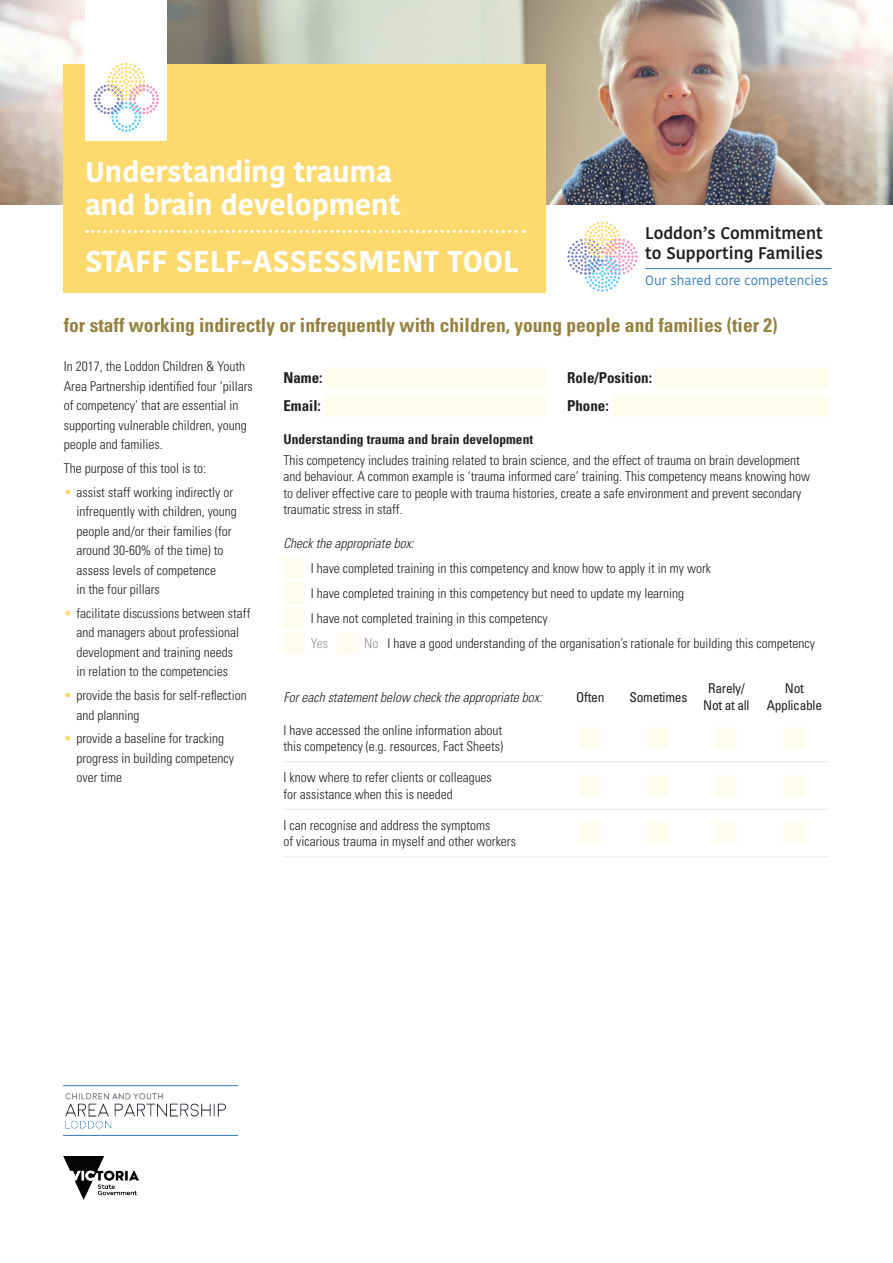
<style>
.page{position:relative;width:893px;height:1263px;background:#fff}
.page>*{position:absolute;margin:0;border:0;box-sizing:border-box;transform-origin:0 0}
.t1{font:700 30px "Kohinoor Bangla";color:#fff}
.t2{font:700 28.5px/33px "Kohinoor Bangla";color:#fff}
.t3{font:700 condensed 19.5px "Univers LT Std";color:#94803f}
.t4{font:600 16.8px/20.2px "Kohinoor Bangla";color:#201d1e}
.t5{font:700 condensed 15px "Univers LT Std";color:#231f20}
.t6{font:300 condensed 13.5px/19.5px "Univers LT Std";color:#231f20}
.t7{font:italic 300 condensed 13.5px "Univers LT Std";color:#231f20}
.t8{font:condensed 13.5px/16.5px "Univers LT Std";letter-spacing:-.02em;color:#231f20;text-align:center}
.t9{font:700 condensed 13.5px "Univers LT Std";color:#231f20}
.t10{font:300 condensed 13.5px "Univers LT Std";color:#939598}
.t11{font:13.35px "Kohinoor Bangla";color:#3779bd}
.s1{color:#fed96e}
.s2{color:#939598}
</style>
<div class="page">
<img style="left:480px;top:0;width:413px;height:205px">
<img style="left:167px;top:0;width:313px;height:64px">
<img style="left:0;top:0;width:85px;height:205px">
<div style="left:326px;top:367px;width:220px;height:22px;background:#fefbef"></div>
<div style="left:655px;top:367px;width:174px;height:22px;background:#fefbef"></div>
<div style="left:324px;top:395px;width:222px;height:22px;background:#fefbef"></div>
<div style="left:612px;top:395px;width:217px;height:22px;background:#fefbef"></div>
<div style="left:283px;top:558px;width:22px;height:21px;background:#fefbef"></div>
<div style="left:283px;top:583px;width:22px;height:21px;background:#fefbef"></div>
<div style="left:283px;top:608px;width:22px;height:21px;background:#fefbef"></div>
<div style="left:283px;top:633px;width:22px;height:21px;background:#fefbef"></div>
<div style="left:337px;top:633px;width:21px;height:21px;background:#fefbef"></div>
<hr style="left:283px;top:761px;width:273px;height:1px;background:#e6e7e9">
<hr style="left:556px;top:761px;width:68px;height:1px;background:#e6e7e9">
<hr style="left:624px;top:761px;width:68px;height:1px;background:#e6e7e9">
<hr style="left:692px;top:761px;width:68px;height:1px;background:#e6e7e9">
<hr style="left:760px;top:761px;width:68px;height:1px;background:#e6e7e9">
<hr style="left:283px;top:809px;width:273px;height:1px;background:#e6e7e9">
<hr style="left:556px;top:809px;width:68px;height:1px;background:#e6e7e9">
<hr style="left:624px;top:809px;width:68px;height:1px;background:#e6e7e9">
<hr style="left:692px;top:809px;width:68px;height:1px;background:#e6e7e9">
<hr style="left:760px;top:809px;width:68px;height:1px;background:#e6e7e9">
<hr style="left:283px;top:856px;width:273px;height:1px;background:#e6e7e9">
<hr style="left:556px;top:856px;width:68px;height:1px;background:#e6e7e9">
<hr style="left:624px;top:856px;width:68px;height:1px;background:#e6e7e9">
<hr style="left:692px;top:856px;width:68px;height:1px;background:#e6e7e9">
<hr style="left:760px;top:856px;width:68px;height:1px;background:#e6e7e9">
<div style="left:580px;top:727px;width:21px;height:22px;background:#fefbef"></div>
<div style="left:648px;top:727px;width:21px;height:22px;background:#fefbef"></div>
<div style="left:716px;top:727px;width:21px;height:22px;background:#fefbef"></div>
<div style="left:784px;top:727px;width:21px;height:22px;background:#fefbef"></div>
<div style="left:580px;top:775px;width:21px;height:21px;background:#fefbef"></div>
<div style="left:648px;top:775px;width:21px;height:21px;background:#fefbef"></div>
<div style="left:716px;top:775px;width:21px;height:21px;background:#fefbef"></div>
<div style="left:784px;top:775px;width:21px;height:21px;background:#fefbef"></div>
<div style="left:580px;top:822px;width:21px;height:22px;background:#fefbef"></div>
<div style="left:648px;top:822px;width:21px;height:22px;background:#fefbef"></div>
<div style="left:716px;top:822px;width:21px;height:22px;background:#fefbef"></div>
<div style="left:784px;top:822px;width:21px;height:22px;background:#fefbef"></div>
<div style="left:64px;top:64px;width:482px;height:228px;background:#fed96e"></div>
<div style="left:85px;top:0;width:82px;height:140px;background:#fff"></div>
<svg style="left:93px;top:63px;width:66px;height:69px"></svg>
<svg style="left:87px;top:230px;width:437px;height:3px"></svg>
<hr style="left:645px;top:268px;width:186px;height:1px;background:#3779bd">
<svg style="left:567px;top:221px;width:71px;height:71px"></svg>
<img style="left:64px;top:1085px;width:174px;height:50px">
<img style="left:64px;top:1156px;width:75px;height:43px">
<h2 class="t2" style="left:85px;top:154px;width:317px">Understanding trauma and brain development</h2>
<h1 class="t1" style="left:85px;top:235px;width:435px">STAFF SELF-ASSESSMENT TOOL</h1>
<p class="t4" style="left:645px;top:222px;width:179px">Loddon’s Commitment to Supporting Families</p>
<p class="t11" style="left:645px;top:270px;width:184px">Our shared core competencies</p>
<h3 class="t3" style="left:64px;top:313px;width:715px">for staff working indirectly or infrequently with children, young people and families (tier 2)</h3>
<p class="t6" style="left:64px;top:357px;width:190px">In 2017, the Loddon Children &amp; Youth Area Partnership identified four ‘pillars of competency’ that are essential in supporting vulnerable children, young people and families.</p>
<p class="t6" style="left:64px;top:458px;width:144px">The purpose of this tool is to:</p>
<p class="t6" style="left:77px;top:482px;width:162px;text-indent:-13px"><span class="s1">•</span> assist staff working indirectly or infrequently with children, young people and/or their families (for around 30-60% of the time) to assess levels of competence<br>in the four pillars</p>
<p class="t6" style="left:77px;top:603px;width:175px;text-indent:-13px"><span class="s1">•</span> facilitate discussions between staff and managers about professional development and training needs<br>in relation to the competencies</p>
<p class="t6" style="left:77px;top:685px;width:172px;text-indent:-13px"><span class="s1">•</span> provide the basis for self-reflection and planning</p>
<p class="t6" style="left:77px;top:729px;width:159px;text-indent:-13px"><span class="s1">•</span> provide a baseline for tracking progress in building competency over time</p>
<p class="t5" style="left:283px;top:368px;width:41px">Name:</p>
<p class="t5" style="left:567px;top:368px;width:87px">Role/Position:</p>
<p class="t5" style="left:283px;top:396px;width:39px">Email:</p>
<p class="t5" style="left:567px;top:396px;width:43px">Phone:</p>
<p class="t9" style="left:283px;top:431px;width:251px">Understanding trauma and brain development</p>
<p class="t6" style="left:283px;top:452px;width:528px;line-height:16.5px">This competency includes training related to brain science, and the effect of trauma on brain development and behaviour. A common example is ‘trauma informed care’ training. This competency means knowing how to deliver effective care to people with trauma histories, create a safe environment and prevent secondary traumatic stress in staff.</p>
<p class="t7" style="left:283px;top:535px;width:132px">Check the appropriate box:</p>
<p class="t6" style="left:311px;top:556px;width:402px;line-height:25px">I have completed training in this competency and know how to apply it in my work<br>I have completed training in this competency but need to update my learning<br>I have not completed training in this competency</p>
<p class="t10" style="left:311px;top:635px;width:19px">Yes</p>
<p class="t6" style="left:364px;top:633px;width:452px"><span class="s2">No</span> I have a good understanding of the organisation’s rationale for building this competency</p>
<p class="t7" style="left:283px;top:689px;width:260px">For each statement below check the appropriate box:</p>
<p class="t8" style="left:576px;top:688px;width:30px">Often</p>
<p class="t8" style="left:629px;top:688px;width:59px">Sometimes</p>
<p class="t8" style="left:703px;top:680px;width:48px">Rarely/<br>Not at all</p>
<p class="t8" style="left:767px;top:680px;width:57px">Not<br>Applicable</p>
<p class="t6" style="left:283px;top:722px;width:221px;line-height:16.5px">I have accessed the online information about this competency (e.g. resources, Fact Sheets)</p>
<p class="t6" style="left:283px;top:769px;width:210px;line-height:16.5px">I know where to refer clients or colleagues for assistance when this is needed</p>
<p class="t6" style="left:283px;top:817px;width:234px;line-height:16.5px">I can recognise and address the symptoms<br>of vicarious trauma in myself and other workers</p>
</div>
